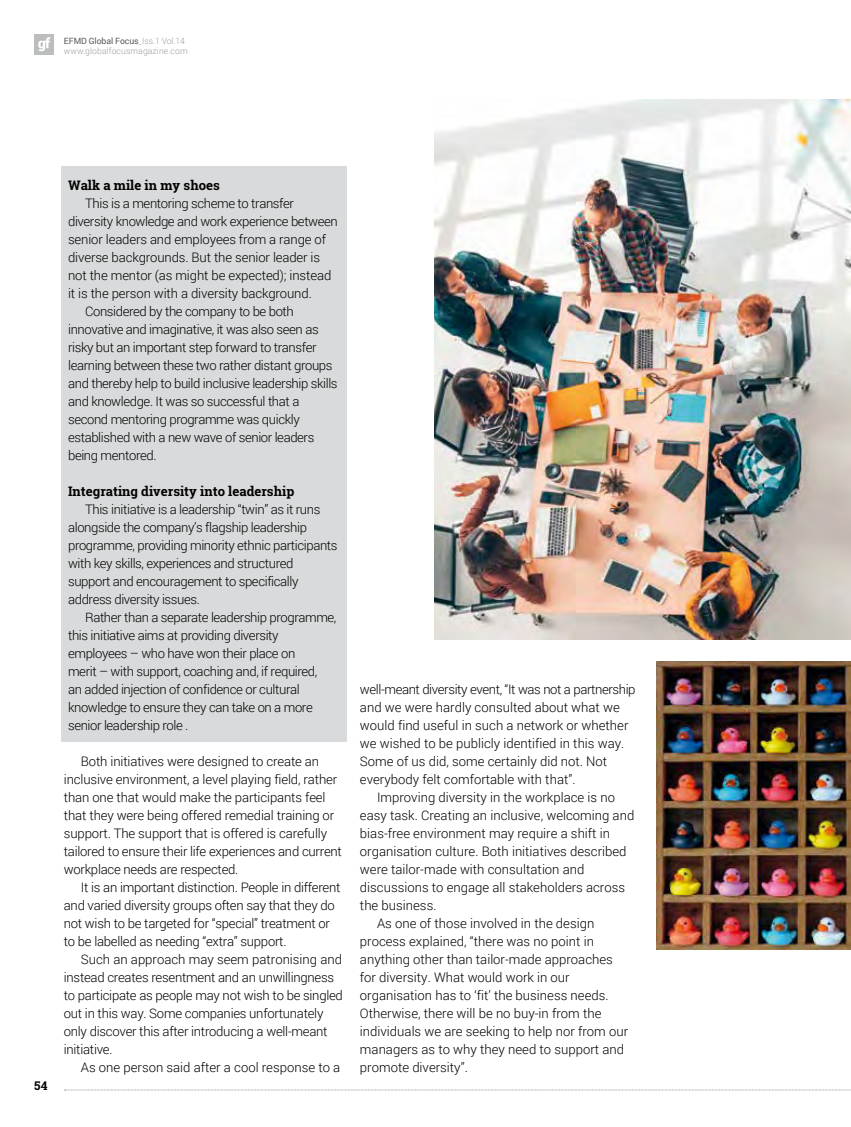
<style>
.page{position:relative;width:851px;height:1127px;background:#fff}
.page>*{position:absolute;margin:0;border:0;box-sizing:border-box;transform-origin:0 0}
.t1{font:300 13.2px/18px "Roboto";letter-spacing:-.02em;color:#000}
.t2{font:300 13.2px "Roboto";color:#000}
.t3{font:700 13.2px "Roboto Slab";color:#000}
.t4{font:700 12px "Roboto Slab";color:#000}
.t5{font:300 8.7px/10.1px "Roboto";letter-spacing:.01em;color:#9c9e9f}
.s1{font-weight:400;color:#58585a}
</style>
<div class="page">
<svg style="left:64px;top:1089px;width:787px;height:1px"></svg>
<div style="left:34px;top:34px;width:20px;height:20px;background:#bbbdbe"></div>
<svg style="left:38px;top:37px;width:12px;height:14px"></svg>
<div style="left:61px;top:167px;width:285px;height:575px;background:#d9dadb"></div>
<img style="left:434px;top:100px;width:416px;height:539px">
<img style="left:656px;top:661px;width:194px;height:289px">
<p class="t5" style="left:64px;top:35px;width:125px"><span class="s1">EFMD Global Focus</span>_Iss.1 Vol.14 www.globalfocusmagazine.com</p>
<p class="t4" style="left:34px;top:1077px;width:15px">54</p>
<p class="t3" style="left:68px;top:176px;width:153px">Walk a mile in my shoes</p>
<p class="t1" style="left:85px;top:194px;width:210px">This is a mentoring scheme to transfer</p>
<p class="t1" style="left:68px;top:212px;width:271px">diversity knowledge and work experience between</p>
<p class="t1" style="left:68px;top:230px;width:259px">senior leaders and employees from a range of</p>
<p class="t1" style="left:68px;top:248px;width:253px">diverse backgrounds. But the senior leader is</p>
<p class="t1" style="left:68px;top:266px;width:265px">not the mentor (as might be expected); instead</p>
<p class="t1" style="left:68px;top:284px;width:245px">it is the person with a diversity background.</p>
<p class="t1" style="left:85px;top:302px;width:210px">Considered by the company to be both</p>
<p class="t1" style="left:68px;top:320px;width:252px">innovative and imaginative, it was also seen as</p>
<p class="t1" style="left:68px;top:338px;width:250px">risky but an important step forward to transfer</p>
<p class="t1" style="left:68px;top:356px;width:266px">learning between these two rather distant groups</p>
<p class="t1" style="left:68px;top:374px;width:271px">and thereby help to build inclusive leadership skills</p>
<p class="t1" style="left:68px;top:392px;width:233px">and knowledge. It was so successful that a</p>
<p class="t1" style="left:68px;top:410px;width:233px">second mentoring programme was quickly</p>
<p class="t1" style="left:68px;top:428px;width:248px">established with a new wave of senior leaders</p>
<p class="t1" style="left:68px;top:446px;width:90px">being mentored.</p>
<p class="t3" style="left:68px;top:482px;width:228px">Integrating diversity into leadership</p>
<p class="t1" style="left:68px;top:500px;width:271px;text-indent:17px">This initiative is a leadership “twin” as it runs alongside the company’s flagship leadership programme, providing minority ethnic participants with key skills, experiences and structured support and encouragement to specifically address diversity issues.</p>
<p class="t1" style="left:68px;top:608px;width:270px;text-indent:17px">Rather than a separate leadership programme, this initiative aims at providing diversity employees – who have won their place on<br>merit – with support, coaching and, if required,<br>an added injection of confidence or cultural knowledge to ensure they can take on a more senior leadership role .</p>
<p class="t1" style="left:64px;top:751px;width:279px;text-indent:17px">Both initiatives were designed to create an inclusive environment, a level playing field, rather than one that would make the participants feel that they were being offered remedial training or support. The support that is offered is carefully tailored to ensure their life experiences and current workplace needs are respected.</p>
<p class="t1" style="left:64px;top:877px;width:278px;text-indent:17px">It is an important distinction. People in different and varied diversity groups often say that they do not wish to be targeted for “special” treatment or to be labelled as needing “extra” support.</p>
<p class="t1" style="left:64px;top:949px;width:280px;text-indent:17px">Such an approach may seem patronising and instead creates resentment and an unwillingness to participate as people may not wish to be singled out in this way. Some companies unfortunately only discover this after introducing a well-meant initiative.</p>
<p class="t2" style="left:81px;top:1058px;width:261px">As one person said after a cool response to a</p>
<p class="t1" style="left:360px;top:679px;width:277px">well-meant diversity event, “It was not a partnership</p>
<p class="t2" style="left:360px;top:698px;width:261px">and we were hardly consulted about what we</p>
<p class="t2" style="left:360px;top:716px;width:270px">would find useful in such a network or whether</p>
<p class="t2" style="left:360px;top:734px;width:266px">we wished to be publicly identified in this way.</p>
<p class="t2" style="left:360px;top:752px;width:249px">Some of us did, some certainly did not. Not</p>
<p class="t2" style="left:360px;top:770px;width:217px">everybody felt comfortable with that”.</p>
<p class="t2" style="left:377px;top:788px;width:239px">Improving diversity in the workplace is no</p>
<p class="t2" style="left:360px;top:806px;width:276px">easy task. Creating an inclusive, welcoming and</p>
<p class="t2" style="left:360px;top:824px;width:251px">bias-free environment may require a shift in</p>
<p class="t2" style="left:360px;top:842px;width:268px">organisation culture. Both initiatives described</p>
<p class="t2" style="left:360px;top:860px;width:226px">were tailor-made with consultation and</p>
<p class="t2" style="left:360px;top:878px;width:266px">discussions to engage all stakeholders across</p>
<p class="t2" style="left:360px;top:896px;width:78px">the business.</p>
<p class="t2" style="left:377px;top:914px;width:219px">As one of those involved in the design</p>
<p class="t2" style="left:360px;top:932px;width:235px">process explained, “there was no point in</p>
<p class="t2" style="left:360px;top:950px;width:254px">anything other than tailor-made approaches</p>
<p class="t2" style="left:360px;top:968px;width:211px">for diversity. What would work in our</p>
<p class="t2" style="left:360px;top:986px;width:250px">organisation has to ‘fit’ the business needs.</p>
<p class="t2" style="left:360px;top:1004px;width:243px">Otherwise, there will be no buy-in from the</p>
<p class="t2" style="left:360px;top:1022px;width:269px">individuals we are seeking to help nor from our</p>
<p class="t2" style="left:360px;top:1040px;width:265px">managers as to why they need to support and</p>
<p class="t2" style="left:360px;top:1058px;width:109px">promote diversity”.</p>
</div>
